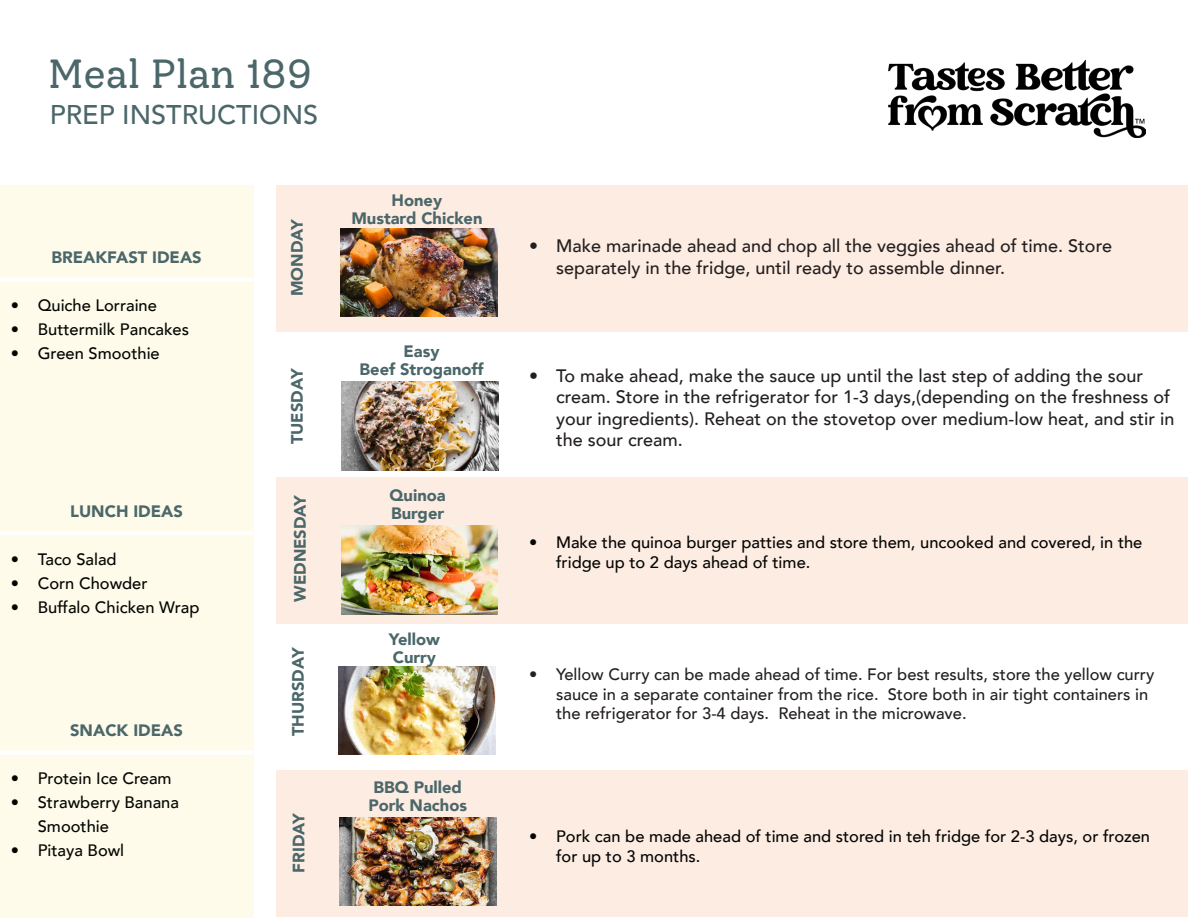
<style>
.page{position:relative;width:1188px;height:918px;background:#fff}
.page>*{position:absolute;margin:0;border:0;box-sizing:border-box;transform-origin:0 0}
.t1{font:40.5px "Solway";color:#4b676a}
.t2{font:500 27px "Avenir";color:#4b676a}
.t3{font:500 18px/21.6px "Avenir";color:#231f20}
.t4{font:500 16.5px/19.8px "Avenir";color:#040503}
.t5{font:500 16.5px/19.8px "Avenir";color:#231f20}
.t6{font:900 16.5px "Avenir";color:#4b676a}
</style>
<div class="page">
<img style="left:889px;top:60px;width:257px;height:78px">
<div style="left:0;top:185px;width:253px;height:733px;background:#fefbea"></div>
<div style="left:276px;top:185px;width:912px;height:146px;background:#fdece2"></div>
<div style="left:276px;top:478px;width:912px;height:146px;background:#fdece2"></div>
<div style="left:276px;top:770px;width:912px;height:146px;background:#fdece2"></div>
<img style="left:340px;top:228px;width:157px;height:88px">
<img style="left:342px;top:382px;width:156px;height:88px">
<img style="left:341px;top:526px;width:157px;height:88px">
<img style="left:339px;top:667px;width:157px;height:88px">
<img style="left:340px;top:817px;width:157px;height:89px">
<div style="left:0;top:277px;width:253px;height:5px;background:#fff"></div>
<hr style="left:0;top:531px;width:253px;height:4px;background:#fff">
<div style="left:0;top:750px;width:253px;height:5px;background:#fff"></div>
<p class="t1" style="left:48px;top:49px;width:266px">Meal Plan 189</p>
<p class="t2" style="left:50px;top:91px;width:270px">PREP INSTRUCTIONS</p>
<p class="t6" style="left:51px;top:243px;width:152px">BREAKFAST IDEAS</p>
<p class="t4" style="left:11px;top:295px;width:148px">• Quiche Lorraine</p>
<p class="t4" style="left:11px;top:319px;width:180px">• Buttermilk Pancakes</p>
<p class="t4" style="left:11px;top:343px;width:151px">• Green Smoothie</p>
<p class="t6" style="left:283px;top:296px;width:79px;rotate:-90deg">MONDAY</p>
<p class="t6" style="left:283px;top:444px;width:78px;rotate:-90deg">TUESDAY</p>
<p class="t6" style="left:392px;top:186px;width:52px">Honey</p>
<p class="t6" style="left:351px;top:204px;width:133px">Mustard Chicken</p>
<p class="t6" style="left:404px;top:337px;width:38px">Easy</p>
<p class="t6" style="left:360px;top:355px;width:125px">Beef Stroganoff</p>
<p class="t6" style="left:70px;top:497px;width:114px">LUNCH IDEAS</p>
<p class="t4" style="left:11px;top:548px;width:107px">• Taco Salad</p>
<p class="t4" style="left:11px;top:572px;width:138px">• Corn Chowder</p>
<p class="t4" style="left:11px;top:596px;width:190px">• Buffalo Chicken Wrap</p>
<p class="t6" style="left:70px;top:716px;width:114px">SNACK IDEAS</p>
<p class="t4" style="left:11px;top:768px;width:162px">• Protein Ice Cream</p>
<p class="t4" style="left:38px;top:790px;width:143px;line-height:24px;text-indent:-27px">• Strawberry Banana<br>Smoothie</p>
<p class="t4" style="left:11px;top:840px;width:115px">• Pitaya Bowl</p>
<p class="t6" style="left:286px;top:602px;width:109px;rotate:-90deg">WEDNESDAY</p>
<p class="t6" style="left:390px;top:481px;width:58px">Quinoa</p>
<p class="t6" style="left:391px;top:499px;width:55px">Burger</p>
<p class="t6" style="left:284px;top:736px;width:91px;rotate:-90deg">THURSDAY</p>
<p class="t6" style="left:285px;top:873px;width:62px;rotate:-90deg">FRIDAY</p>
<p class="t6" style="left:389px;top:625px;width:53px">Yellow</p>
<p class="t6" style="left:393px;top:643px;width:45px">Curry</p>
<p class="t6" style="left:373px;top:773px;width:90px">BBQ Pulled</p>
<p class="t6" style="left:368px;top:791px;width:100px">Pork Nachos</p>
<p class="t3" style="left:556px;top:234px;width:557px;text-indent:-27px">• Make marinade ahead and chop all the veggies ahead of time. Store separately in the fridge, until ready to assemble dinner.</p>
<p class="t3" style="left:556px;top:363px;width:620px;text-indent:-27px">• To make ahead, make the sauce up until the last step of adding the sour cream. Store in the refrigerator for 1-3 days,(depending on the freshness of your ingredients). Reheat on the stovetop over medium-low heat, and stir in the sour cream.</p>
<p class="t4" style="left:556px;top:531px;width:588px;text-indent:-27px">• Make the quinoa burger patties and store them, uncooked and covered, in the fridge up to 2 days ahead of time.</p>
<p class="t5" style="left:556px;top:663px;width:600px;text-indent:-27px">• Yellow Curry can be made ahead of time. For best results, store the yellow curry sauce in a separate container from the rice. Store both in air tight containers in the refrigerator for 3-4 days. Reheat in the microwave.</p>
<p class="t4" style="left:556px;top:825px;width:595px;text-indent:-27px">• Pork can be made ahead of time and stored in teh fridge for 2-3 days, or frozen for up to 3 months.</p>
</div>
